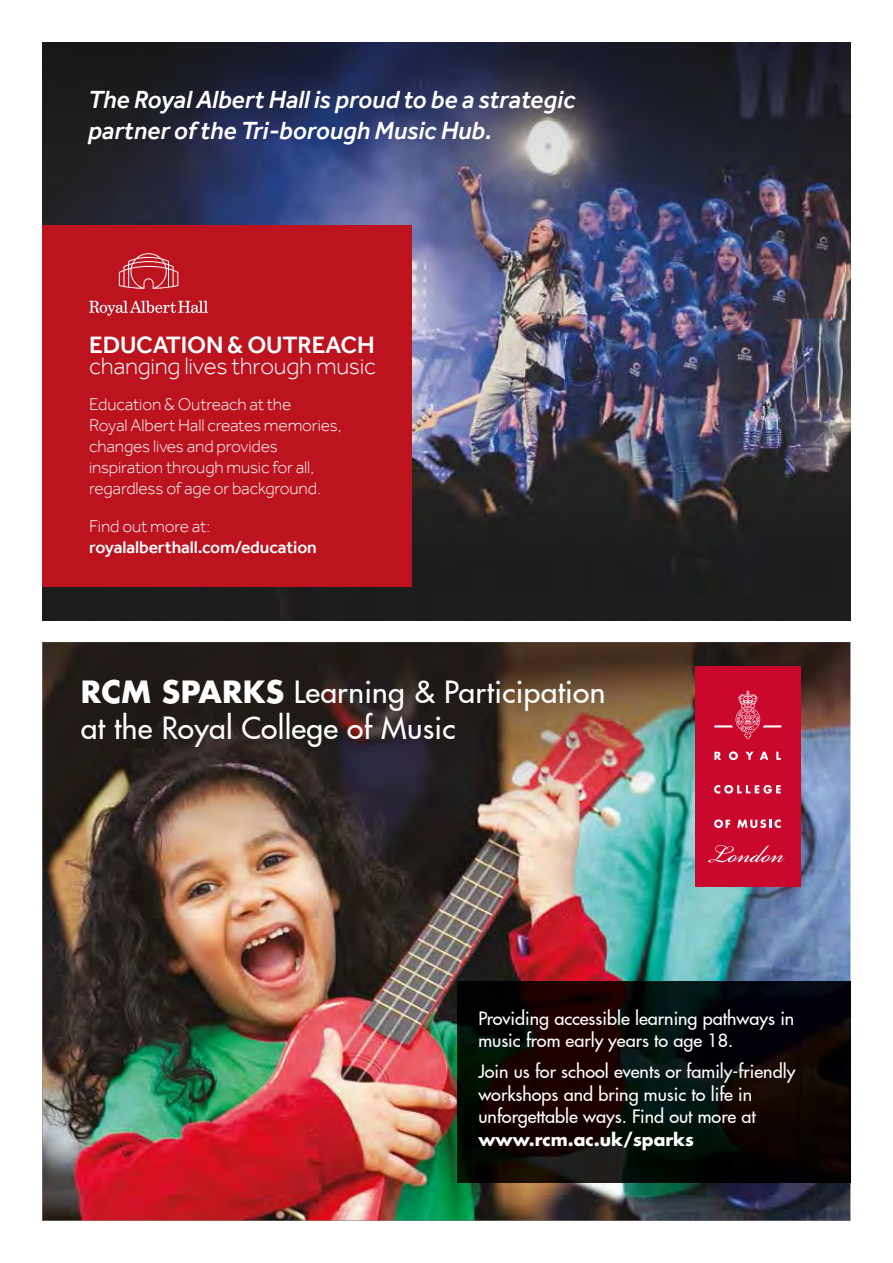
<style>
.page{position:relative;width:893px;height:1263px;background:#fff}
.page>*{position:absolute;margin:0;border:0;box-sizing:border-box;transform-origin:0 0}
.t1{font:500 30px/36px "Futura LT Pro";letter-spacing:.01em;color:#fff}
.t2{font:italic 500 25.5px/30.6px "Effra";color:#fff}
.t3{font:300 24.3px "Effra";letter-spacing:-.01em;color:#fff}
.t4{font:500 24.3px "Effra";letter-spacing:-.005em;color:#fff}
.t5{font:500 18px/22.5px "Futura LT Pro";color:#fff}
.t6{font:300 17.4px/20.9px "Effra";letter-spacing:-.01em;color:#fff}
.t7{font:500 17.4px "Effra";letter-spacing:-.01em;color:#fff}
.t8{font:700 17.25px "Futura LT Pro";color:#fff}
.s1{font-weight:700}
</style>
<div class="page">
<img style="left:43px;top:42px;width:807px;height:579px">
<div style="left:43px;top:225px;width:369px;height:362px;background:#bd131f"></div>
<svg style="left:89px;top:301px;width:119px;height:15px"></svg>
<svg style="left:119px;top:253px;width:59px;height:36px"></svg>
<img style="left:43px;top:642px;width:807px;height:578px">
<div style="left:695px;top:666px;width:105px;height:221px;background:#ca082d"></div>
<svg style="left:714px;top:752px;width:7px;height:8px"></svg>
<svg style="left:729px;top:751px;width:9px;height:9px"></svg>
<svg style="left:745px;top:752px;width:9px;height:8px"></svg>
<svg style="left:760px;top:752px;width:8px;height:8px"></svg>
<svg style="left:776px;top:752px;width:5px;height:8px"></svg>
<svg style="left:714px;top:785px;width:67px;height:9px"></svg>
<svg style="left:714px;top:819px;width:16px;height:9px"></svg>
<svg style="left:737px;top:819px;width:44px;height:9px"></svg>
<svg style="left:708px;top:845px;width:77px;height:17px"></svg>
<svg style="left:714px;top:691px;width:67px;height:48px"></svg>
<img style="left:457px;top:981px;width:393px;height:201px">
<h2 class="t2" style="left:88px;top:84px;width:489px">The Royal Albert Hall is proud to be a strategic partner of the Tri-borough Music Hub.</h2>
<h3 class="t4" style="left:89px;top:331px;width:287px">EDUCATION &amp; OUTREACH</h3>
<h3 class="t3" style="left:89px;top:352px;width:289px">changing lives through music</h3>
<p class="t6" style="left:89px;top:394px;width:254px">Education &amp; Outreach at the<br>Royal Albert Hall creates memories, changes lives and provides inspiration through music for all, regardless of age or background.</p>
<p class="t6" style="left:89px;top:516px;width:123px">Find out more at:</p>
<p class="t7" style="left:89px;top:537px;width:229px">royalalberthall.com/education</p>
<h1 class="t1" style="left:81px;top:672px;width:526px"><span class="s1">RCM SPARKS</span> Learning &amp; Participation at the Royal College of Music</h1>
<p class="t5" style="left:478px;top:1006px;width:317px">Providing accessible learning pathways in music from early years to age 18.</p>
<p class="t5" style="left:478px;top:1059px;width:318px">Join us for school events or family-friendly workshops and bring music to life in unforgettable ways. Find out more at</p>
<p class="t8" style="left:478px;top:1126px;width:217px">www.rcm.ac.uk/sparks</p>
</div>
